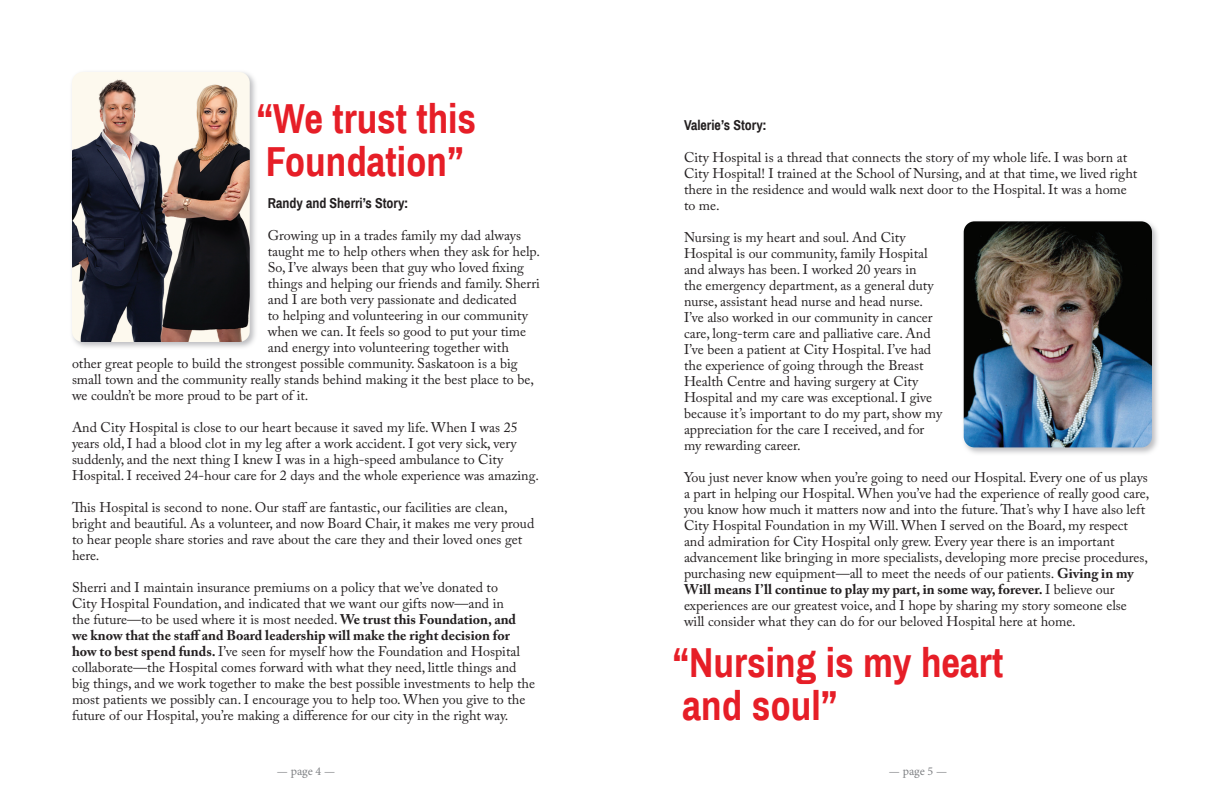
<style>
.page{position:relative;width:1224px;height:792px;background:#fff}
.page>*{position:absolute;margin:0;border:0;box-sizing:border-box;transform-origin:0 0}
.t1{font:700 41px/43px "Archivo Narrow";color:#e61e27}
.t2{font:14px/16px "Adobe Caslon Pro";color:#231f20}
.t3{font:700 14px "Archivo Narrow";color:#231f20}
.t4{font:12px "Minion Pro";letter-spacing:-.005em;color:#808285}
.s1{font-weight:700}
</style>
<div class="page">
<div style="left:70px;top:70px;width:188px;height:281px;background:#a8a9ad;opacity:.75"></div>
<img style="left:72px;top:72px;width:178px;height:270px">
<div style="left:961px;top:219px;width:200px;height:237px;background:#a8a9ad;opacity:.75"></div>
<img style="left:964px;top:221px;width:188px;height:226px">
<p class="t1" style="left:256px;top:96px;width:221px">“We trust this<br>Foundation”</p>
<p class="t3" style="left:268px;top:193px;width:142px">Randy and Sherri’s Story:</p>
<p class="t2" style="left:268px;top:227px;width:255px">Growing up in a trades family my dad always</p>
<p class="t2" style="left:268px;top:243px;width:274px">taught me to help others when they ask for help.</p>
<p class="t2" style="left:268px;top:259px;width:258px">So, I’ve always been that guy who loved fixing</p>
<p class="t2" style="left:268px;top:275px;width:274px">things and helping our friends and family. Sherri</p>
<p class="t2" style="left:268px;top:291px;width:250px">and I are both very passionate and dedicated</p>
<p class="t2" style="left:268px;top:307px;width:262px">to helping and volunteering in our community</p>
<p class="t2" style="left:268px;top:323px;width:260px">when we can. It feels so good to put your time</p>
<p class="t2" style="left:268px;top:339px;width:243px">and energy into volunteering together with</p>
<p class="t2" style="left:72px;top:355px;width:447px">other great people to build the strongest possible community. Saskatoon is a big</p>
<p class="t2" style="left:72px;top:371px;width:463px">small town and the community really stands behind making it the best place to be,</p>
<p class="t2" style="left:72px;top:387px;width:238px">we couldn’t be more proud to be part of it.</p>
<p class="t2" style="left:72px;top:419px;width:468px">And City Hospital is close to our heart because it saved my life. When I was 25 years old, I had a blood clot in my leg after a work accident. I got very sick, very suddenly, and the next thing I knew I was in a high-speed ambulance to City Hospital. I received 24-hour care for 2 days and the whole experience was amazing.</p>
<p class="t2" style="left:72px;top:499px;width:464px">This Hospital is second to none. Our staff are fantastic, our facilities are clean, bright and beautiful. As a volunteer, and now Board Chair, it makes me very proud to hear people share stories and rave about the care they and their loved ones get here.</p>
<p class="t2" style="left:72px;top:579px;width:465px">Sherri and I maintain insurance premiums on a policy that we’ve donated to<br>City Hospital Foundation, and indicated that we want our gifts now—and in<br>the future—to be used where it is most needed. <span class="s1">We trust this Foundation, and we know that the staff and Board leadership will make the right decision for how to best spend funds.</span> I’ve seen for myself how the Foundation and Hospital collaborate—the Hospital comes forward with what they need, little things and big things, and we work together to make the best possible investments to help the most patients we possibly can. I encourage you to help too. When you give to the future of our Hospital, you’re making a difference for our city in the right way.</p>
<p class="t3" style="left:684px;top:115px;width:84px">Valerie’s Story:</p>
<p class="t2" style="left:684px;top:149px;width:455px">City Hospital is a thread that connects the story of my whole life. I was born at City Hospital! I trained at the School of Nursing, and at that time, we lived right there in the residence and would walk next door to the Hospital. It was a home to me.</p>
<p class="t2" style="left:684px;top:229px;width:260px">Nursing is my heart and soul. And City Hospital is our community, family Hospital and always has been. I worked 20 years in<br>the emergency department, as a general duty nurse, assistant head nurse and head nurse.<br>I’ve also worked in our community in cancer care, long-term care and palliative care. And I’ve been a patient at City Hospital. I’ve had the experience of going through the Breast Health Centre and having surgery at City Hospital and my care was exceptional. I give because it’s important to do my part, show my appreciation for the care I received, and for my rewarding career.</p>
<p class="t2" style="left:684px;top:469px;width:467px">You just never know when you’re going to need our Hospital. Every one of us plays a part in helping our Hospital. When you’ve had the experience of really good care, you know how much it matters now and into the future. That’s why I have also left City Hospital Foundation in my Will. When I served on the Board, my respect and admiration for City Hospital only grew. Every year there is an important advancement like bringing in more specialists, developing more precise procedures, purchasing new equipment—all to meet the needs of our patients. <span class="s1">Giving in my Will means I’ll continue to play my part, in some way, forever.</span> I believe our experiences are our greatest voice, and I hope by sharing my story someone else will consider what they can do for our beloved Hospital here at home.</p>
<p class="t1" style="left:673px;top:639px;width:332px">“Nursing is my heart and soul”</p>
<p class="t4" style="left:277px;top:763px;width:60px">— page 4 —</p>
<p class="t4" style="left:889px;top:763px;width:60px">— page 5 —</p>
</div>
